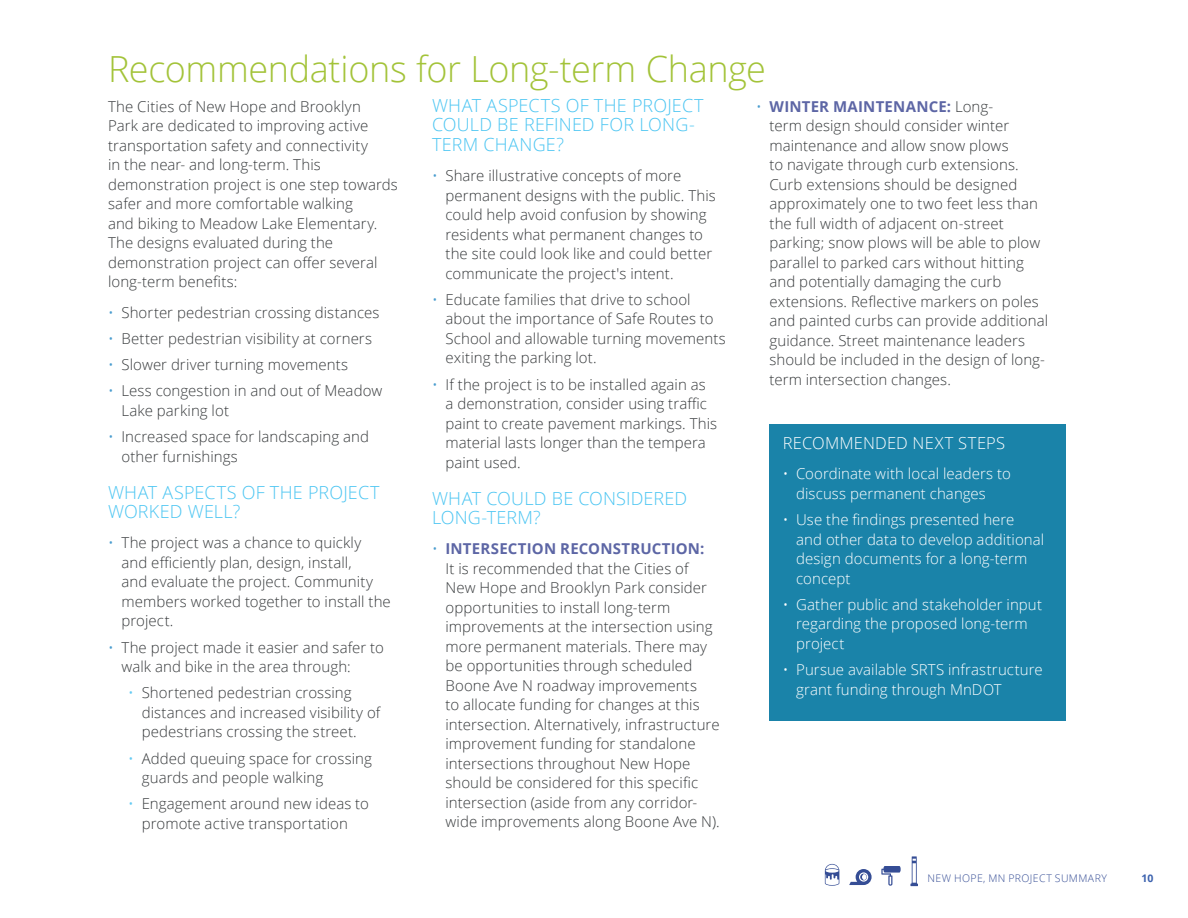
<style>
.page{position:relative;width:1188px;height:918px;background:#fff}
.page>*{position:absolute;margin:0;border:0;box-sizing:border-box;transform-origin:0 0}
.t1{font:300 36px "Open Sans";letter-spacing:-.01em;color:#a3c339}
.t2{font:300 18px/19.5px "Open Sans";letter-spacing:.01em;color:#4bc5f2}
.t3{font:300 16.5px "Open Sans";letter-spacing:.015em;color:#fff}
.t4{font:300 15px/19.5px "Open Sans";letter-spacing:.005em;color:#383b3d}
.t5{font:300 15px/19.5px "Open Sans";letter-spacing:.005em;color:#fff}
.t6{font:300 10.5px "Open Sans";letter-spacing:.035em;color:#354d95}
.t7{font:700 10.5px "Open Sans";color:#3c62ae}
.s1{color:#4a9dcf}
.s2{color:#63caf3}
.s3{font-weight:700;color:#5d66a5}
</style>
<div class="page">
<svg style="left:881px;top:866px;width:20px;height:20px"></svg>
<svg style="left:849px;top:869px;width:23px;height:16px"></svg>
<svg style="left:825px;top:864px;width:14px;height:22px"></svg>
<svg style="left:910px;top:856px;width:8px;height:30px"></svg>
<div style="left:770px;top:424px;width:296px;height:297px;background:#1a83a9"></div>
<h1 class="t1" style="left:108px;top:44px;width:660px">Recommendations for Long-term Change</h1>
<p class="t4" style="left:108px;top:96px;width:291px">The Cities of New Hope and Brooklyn<br>Park are dedicated to improving active transportation safety and connectivity<br>in the near- and long-term. This demonstration project is one step towards safer and more comfortable walking<br>and biking to Meadow Lake Elementary.<br>The designs evaluated during the demonstration project can offer several long-term benefits:</p>
<p class="t4" style="left:108px;top:302px;width:273px"><span class="s1">•</span> Shorter pedestrian crossing distances</p>
<p class="t4" style="left:108px;top:328px;width:266px"><span class="s1">•</span> Better pedestrian visibility at corners</p>
<p class="t4" style="left:108px;top:355px;width:242px"><span class="s1">•</span> Slower driver turning movements</p>
<p class="t4" style="left:122px;top:381px;width:262px;text-indent:-14px"><span class="s1">•</span> Less congestion in and out of Meadow<br>Lake parking lot</p>
<p class="t4" style="left:122px;top:427px;width:249px;text-indent:-14px"><span class="s1">•</span> Increased space for landscaping and other furnishings</p>
<p class="t2" style="left:108px;top:482px;width:273px">WHAT ASPECTS OF THE PROJECT<br>WORKED WELL?</p>
<p class="t4" style="left:122px;top:533px;width:271px;text-indent:-14px"><span class="s1">•</span> The project was a chance to quickly<br>and efficiently plan, design, install,<br>and evaluate the project. Community members worked together to install the project.</p>
<p class="t4" style="left:122px;top:637px;width:264px;text-indent:-14px"><span class="s1">•</span> The project made it easier and safer to walk and bike in the area through:</p>
<p class="t4" style="left:142px;top:683px;width:240px;text-indent:-14px"><span class="s2">•</span> Shortened pedestrian crossing distances and increased visibility of pedestrians crossing the street.</p>
<p class="t4" style="left:142px;top:748px;width:232px;text-indent:-14px"><span class="s2">•</span> Added queuing space for crossing guards and people walking</p>
<p class="t4" style="left:128px;top:794px;width:242px;text-align:center"><span class="s2">•</span> Engagement around new ideas to promote active transportation</p>
<p class="t2" style="left:432px;top:95px;width:273px">WHAT ASPECTS OF THE PROJECT<br>COULD BE REFINED FOR LONG-<br>TERM CHANGE?</p>
<p class="t4" style="left:446px;top:166px;width:272px;text-indent:-14px"><span class="s1">•</span> Share illustrative concepts of more permanent designs with the public. This could help avoid confusion by showing residents what permanent changes to the site could look like and could better communicate the project's intent.</p>
<p class="t4" style="left:446px;top:289px;width:282px;text-indent:-14px"><span class="s1">•</span> Educate families that drive to school about the importance of Safe Routes to School and allowable turning movements exiting the parking lot.</p>
<p class="t4" style="left:446px;top:374px;width:273px;text-indent:-14px"><span class="s1">•</span> If the project is to be installed again as a demonstration, consider using traffic paint to create pavement markings. This material lasts longer than the tempera paint used.</p>
<p class="t2" style="left:432px;top:488px;width:257px">WHAT COULD BE CONSIDERED<br>LONG-TERM?</p>
<p class="t4" style="left:446px;top:539px;width:276px;text-indent:-14px"><span class="s1">•</span> <span class="s3">INTERSECTION RECONSTRUCTION:<br></span>It is recommended that the Cities of New Hope and Brooklyn Park consider opportunities to install long-term improvements at the intersection using more permanent materials. There may be opportunities through scheduled Boone Ave N roadway improvements<br>to allocate funding for changes at this intersection. Alternatively, infrastructure improvement funding for standalone intersections throughout New Hope should be considered for this specific intersection (aside from any corridor&shy;wide improvements along Boone Ave N).</p>
<p class="t4" style="left:770px;top:96px;width:280px;text-indent:-14px"><span class="s1">•</span> <span class="s3">WINTER MAINTENANCE:</span> Long-<br>term design should consider winter maintenance and allow snow plows<br>to navigate through curb extensions.<br>Curb extensions should be designed approximately one to two feet less than the full width of adjacent on-street parking; snow plows will be able to plow parallel to parked cars without hitting and potentially damaging the curb extensions. Reflective markers on poles and painted curbs can provide additional guidance. Street maintenance leaders should be included in the design of long&shy;term intersection changes.</p>
<p class="t3" style="left:783px;top:432px;width:224px">RECOMMENDED NEXT STEPS</p>
<p class="t5" style="left:796px;top:464px;width:216px;text-indent:-14px">• Coordinate with local leaders to discuss permanent changes</p>
<p class="t5" style="left:796px;top:510px;width:249px;text-indent:-14px">• Use the findings presented here and other data to develop additional design documents for a long-term concept</p>
<p class="t5" style="left:796px;top:594px;width:247px;text-indent:-14px">• Gather public and stakeholder input regarding the proposed long-term project</p>
<p class="t5" style="left:796px;top:660px;width:248px;text-indent:-14px">• Pursue available SRTS infrastructure grant funding through MnDOT</p>
<p class="t6" style="left:927px;top:871px;width:181px">NEW HOPE, MN PROJECT SUMMARY</p>
<p class="t7" style="left:1141px;top:870px;width:14px">10</p>
</div>
